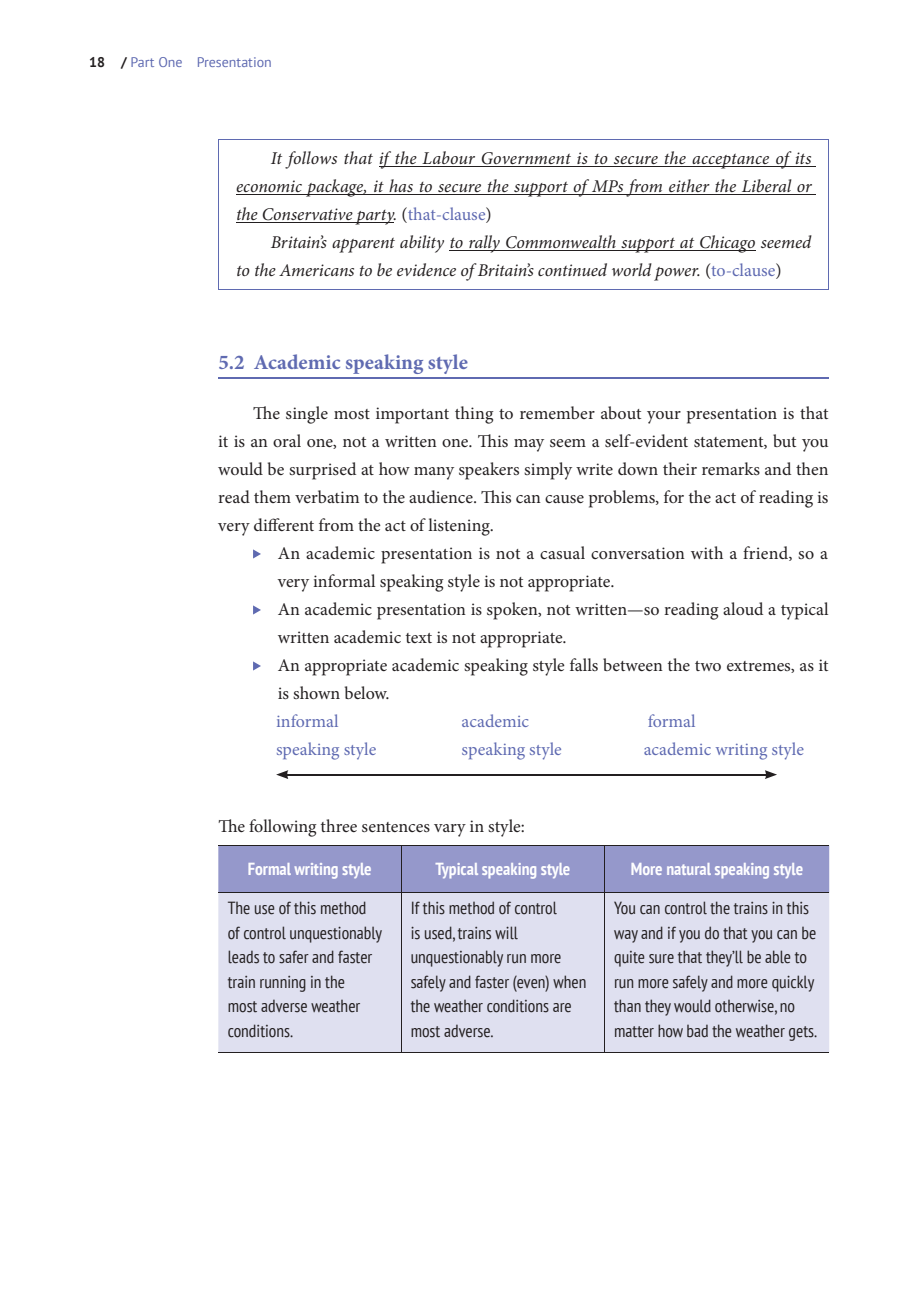
<style>
.page{position:relative;width:918px;height:1290px;background:#fff}
.page>*{position:absolute;margin:0;border:0;box-sizing:border-box;transform-origin:0 0}
.t1{font:700 21px "Minion Pro";letter-spacing:.005em;color:#5f6ab1}
.t2{font:17.85px "Minion Pro";color:#231f20}
.t3{font:italic 17.85px "Minion Pro";letter-spacing:-.005em;color:#231f20}
.t4{font:17.85px "Minion Pro";color:#5f6ab1}
.t5{font:condensed 17.5px/24.5px "PT Sans";color:#231f20}
.t6{font:700 condensed 17.5px "PT Sans";color:#fff}
.t7{font:14px "PT Sans";color:#5f6ab1}
.s1{font-weight:700;color:#231f20}
.s2{font-style:normal}
.s3{font-style:normal;color:#5f6ab1}
</style>
<div class="page">
<hr style="left:218px;top:377px;width:610px;height:1px;background:#5f6ab1">
<hr style="left:218px;top:139px;width:611px;height:1px;background:#5f6ab1">
<hr style="left:218px;top:140px;width:1px;height:149px;background:#5f6ab1">
<hr style="left:828px;top:140px;width:1px;height:149px;background:#5f6ab1">
<hr style="left:218px;top:289px;width:611px;height:1px;background:#5f6ab1">
<hr style="left:379px;top:166px;width:436px;height:1px;background:#231f20">
<hr style="left:236px;top:194px;width:579px;height:1px;background:#231f20">
<hr style="left:236px;top:222px;width:157px;height:1px;background:#231f20">
<hr style="left:449px;top:250px;width:306px;height:1px;background:#231f20">
<svg style="left:253px;top:549px;width:8px;height:9px"></svg>
<svg style="left:253px;top:605px;width:8px;height:9px"></svg>
<svg style="left:253px;top:661px;width:8px;height:9px"></svg>
<hr style="left:286px;top:774px;width:481px;height:1px;background:#231f20">
<svg style="left:276px;top:770px;width:12px;height:9px"></svg>
<svg style="left:765px;top:770px;width:12px;height:9px"></svg>
<div style="left:218px;top:846px;width:611px;height:46px;background:#9598cb"></div>
<div style="left:218px;top:893px;width:611px;height:159px;background:#dfe0f0"></div>
<hr style="left:218px;top:1052px;width:183px;height:1px;background:#231f20">
<hr style="left:401px;top:1052px;width:204px;height:1px;background:#231f20">
<hr style="left:218px;top:845px;width:183px;height:1px;background:#231f20">
<hr style="left:605px;top:1052px;width:224px;height:1px;background:#231f20">
<hr style="left:401px;top:846px;width:1px;height:46px;background:#231f20">
<hr style="left:401px;top:845px;width:204px;height:1px;background:#231f20">
<hr style="left:604px;top:846px;width:1px;height:46px;background:#231f20">
<hr style="left:605px;top:845px;width:224px;height:1px;background:#231f20">
<hr style="left:218px;top:892px;width:183px;height:1px;background:#231f20">
<hr style="left:401px;top:893px;width:1px;height:159px;background:#231f20">
<hr style="left:401px;top:892px;width:204px;height:1px;background:#231f20">
<hr style="left:604px;top:893px;width:1px;height:159px;background:#231f20">
<hr style="left:605px;top:892px;width:224px;height:1px;background:#231f20">
<p class="t7" style="left:89px;top:53px;width:184px"><span class="s1">18 /</span> Part One Presentation</p>
<p class="t3" style="left:271px;top:146px;width:542px">It follows that if the Labour Government is to secure the acceptance of its</p>
<p class="t3" style="left:236px;top:174px;width:577px">economic package, it has to secure the support of MPs from either the Liberal or</p>
<p class="t3" style="left:236px;top:202px;width:257px">the Conservative party. <span class="s2">(</span><span class="s3">that-clause</span><span class="s2">)</span></p>
<p class="t3" style="left:271px;top:230px;width:542px">Britain’s apparent ability to rally Commonwealth support at Chicago seemed</p>
<p class="t3" style="left:236px;top:258px;width:547px">to the Americans to be evidence of Britain’s continued world power. <span class="s2">(</span><span class="s3">to-clause</span><span class="s2">)</span></p>
<p class="t1" style="left:218px;top:347px;width:251px">5.2 Academic speaking style</p>
<p class="t2" style="left:253px;top:401px;width:577px">The single most important thing to remember about your presentation is that</p>
<p class="t2" style="left:218px;top:429px;width:612px">it is an oral one, not a written one. This may seem a self-evident statement, but you</p>
<p class="t2" style="left:218px;top:457px;width:612px">would be surprised at how many speakers simply write down their remarks and then</p>
<p class="t2" style="left:218px;top:485px;width:612px">read them verbatim to the audience. This can cause problems, for the act of reading is</p>
<p class="t2" style="left:218px;top:513px;width:277px">very different from the act of listening.</p>
<p class="t2" style="left:278px;top:541px;width:552px">An academic presentation is not a casual conversation with a friend, so a</p>
<p class="t2" style="left:278px;top:569px;width:338px">very informal speaking style is not appropriate.</p>
<p class="t2" style="left:278px;top:597px;width:552px">An academic presentation is spoken, not written—so reading aloud a typical</p>
<p class="t2" style="left:278px;top:625px;width:290px">written academic text is not appropriate.</p>
<p class="t2" style="left:278px;top:653px;width:552px">An appropriate academic speaking style falls between the two extremes, as it</p>
<p class="t2" style="left:278px;top:681px;width:113px">is shown below.</p>
<p class="t4" style="left:276px;top:709px;width:64px">informal</p>
<p class="t4" style="left:462px;top:709px;width:69px">academic</p>
<p class="t4" style="left:648px;top:709px;width:49px">formal</p>
<p class="t4" style="left:276px;top:737px;width:102px">speaking style</p>
<p class="t4" style="left:462px;top:737px;width:102px">speaking style</p>
<p class="t4" style="left:643px;top:737px;width:162px">academic writing style</p>
<p class="t2" style="left:218px;top:814px;width:308px">The following three sentences vary in style:</p>
<p class="t6" style="left:248px;top:857px;width:126px">Formal writing style</p>
<p class="t6" style="left:435px;top:857px;width:136px">Typical speaking style</p>
<p class="t6" style="left:631px;top:857px;width:174px">More natural speaking style</p>
<p class="t5" style="left:228px;top:895px;width:156px">The use of this method of control unquestionably leads to safer and faster train running in the<br>most adverse weather conditions.</p>
<p class="t5" style="left:411px;top:895px;width:177px">If this method of control<br>is used, trains will unquestionably run more safely and faster (even) when the weather conditions are most adverse.</p>
<p class="t5" style="left:614px;top:895px;width:204px">You can control the trains in this way and if you do that you can be quite sure that they’ll be able to run more safely and more quickly than they would otherwise, no matter how bad the weather gets.</p>
</div>
